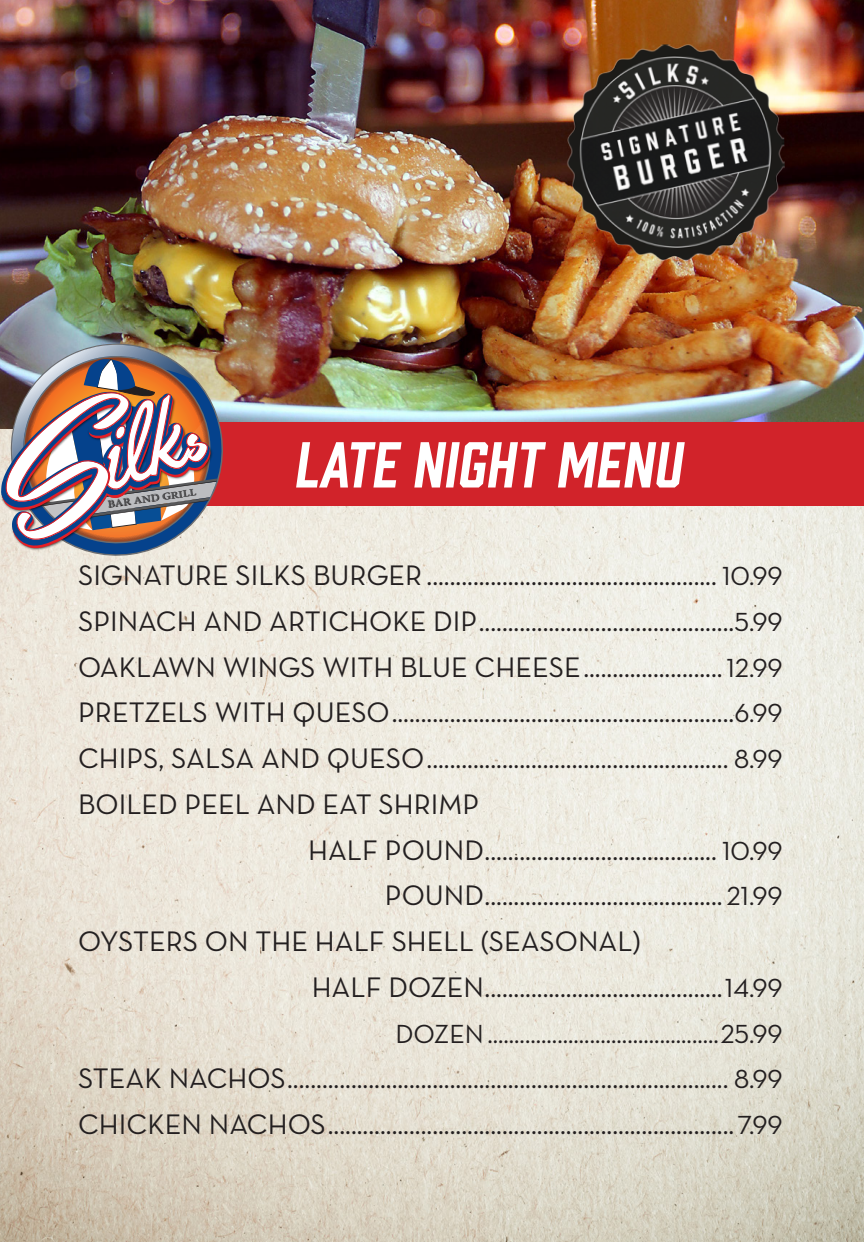
<style>
.page{position:relative;width:864px;height:1242px;background:#fff}
.page>*{position:absolute;margin:0;border:0;box-sizing:border-box;transform-origin:0 0}
.t1{font:italic 59.7px "Prohibition";letter-spacing:.01em;color:#fff}
.t2{font:28.8px "Neutra Text Exp Book Alt";color:#231f20}
.t3{font:26.7px "Neutra Text Exp";color:#231f20}
.t4{font:700 11.1px "Adobe Gurmukhi";color:#231f20;scale:1.2 1}
.s1{font-family:"Neutra Text Exp";font-size:26.7px}
</style>
<div class="page">
<img style="left:0;top:506px;width:864px;height:736px">
<img style="left:0;top:0;width:864px;height:423px">
<img style="left:558px;top:42px;width:228px;height:228px">
<div style="left:57px;top:423px;width:807px;height:83px;background:#d1232a"></div>
<img style="left:4px;top:337px;width:225px;height:225px">
<img style="left:0;top:379px;width:225px;height:178px">
<img style="left:1px;top:345px;width:216px;height:207px">
<p class="t4" style="left:107px;top:498px;width:76px;rotate:-8deg">BAR AND GRILL</p>
<p class="t1" style="left:293px;top:423px;width:389px">LATE NIGHT MENU</p>
<p class="t2" style="left:78px;top:557px;width:706px">SIGNATURE SILKS BURGER.................................................. <span class="s1">10.99</span></p>
<p class="t2" style="left:78px;top:603px;width:706px">SPINACH AND ARTICHOKE DIP............................................<span class="s1">5.99</span></p>
<p class="t2" style="left:78px;top:649px;width:706px">OAKLAWN WINGS WITH BLUE CHEESE........................<span class="s1">12.99</span></p>
<p class="t2" style="left:78px;top:695px;width:706px">PRETZELS WITH QUESO...........................................................<span class="s1">6.99</span></p>
<p class="t2" style="left:78px;top:740px;width:706px">CHIPS, SALSA AND QUESO.................................................... <span class="s1">8.99</span></p>
<p class="t2" style="left:78px;top:786px;width:403px">BOILED PEEL AND EAT SHRIMP</p>
<p class="t2" style="left:308px;top:832px;width:476px">HALF POUND........................................ <span class="s1">10.99</span></p>
<p class="t2" style="left:385px;top:877px;width:399px">POUND......................................... <span class="s1">21.99</span></p>
<p class="t2" style="left:78px;top:923px;width:564px">OYSTERS ON THE HALF SHELL (SEASONAL)</p>
<p class="t2" style="left:312px;top:969px;width:473px">HALF DOZEN.........................................<span class="s1">14.99</span></p>
<p class="t3" style="left:395px;top:1017px;width:389px">DOZEN...........................................25.99</p>
<p class="t2" style="left:78px;top:1060px;width:706px">STEAK NACHOS............................................................................ <span class="s1">8.99</span></p>
<p class="t2" style="left:78px;top:1106px;width:706px">CHICKEN NACHOS......................................................................<span class="s1">7.99</span></p>
</div>
